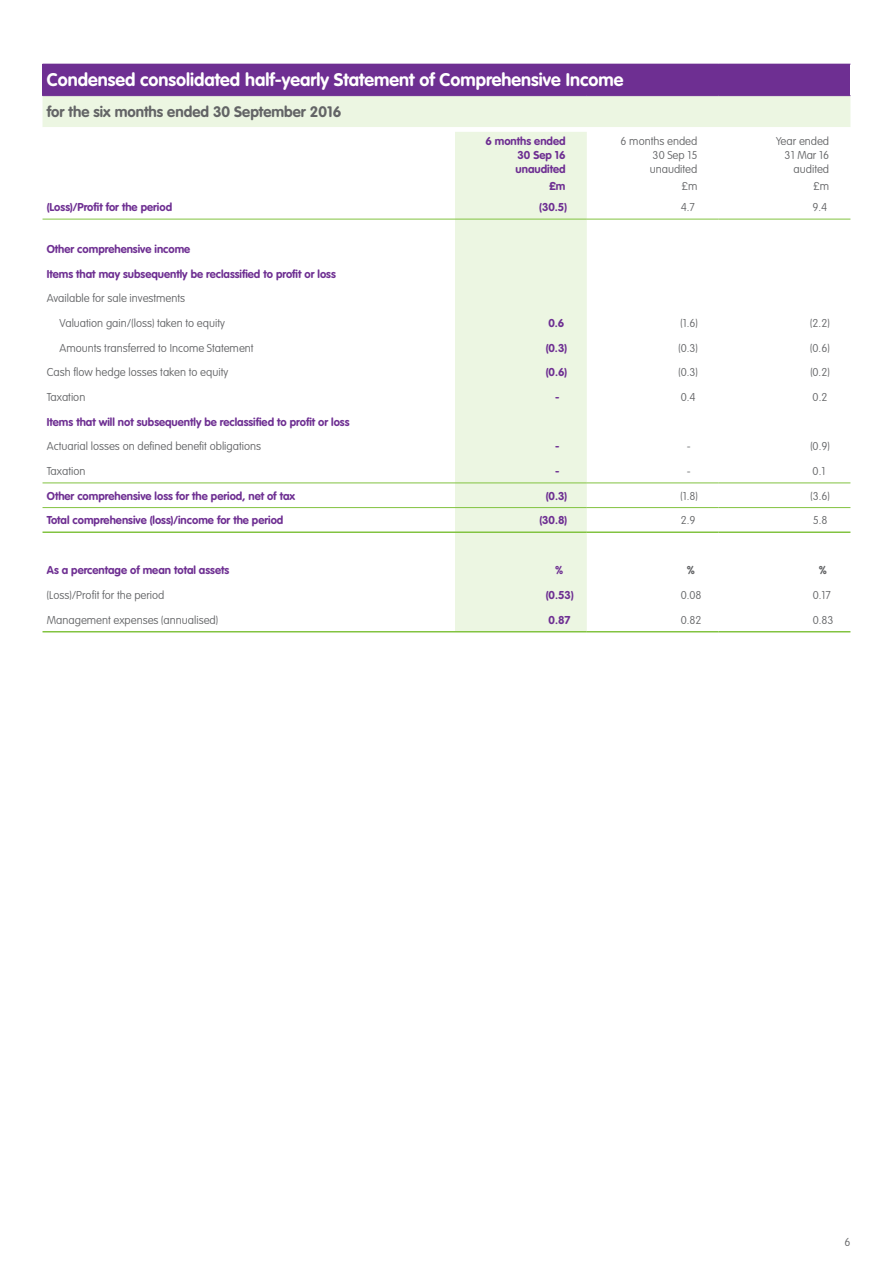
<style>
.page{position:relative;width:893px;height:1263px;background:#fff}
.page>*{position:absolute;margin:0;border:0;box-sizing:border-box;transform-origin:0 0}
.t1{font:700 18px "VAG Rounded Std";color:#fff}
.t2{font:700 15px "VAG Rounded Std";color:#636466}
.t3{font:100 11.25px/14.2px "VAG Rounded Std";color:#636466;text-align:justify}
.t4{font:700 11.25px/14.2px "VAG Rounded Std";color:#6e2f92;text-align:justify}
.t5{font:700 11.25px "VAG Rounded Std";color:#636466}
</style>
<div class="page">
<div style="left:43px;top:64px;width:807px;height:32px;background:#6e2f92"></div>
<div style="left:43px;top:96px;width:807px;height:31px;background:#ecf6e2"></div>
<svg style="left:43px;top:508px;width:807px;height:123px"></svg>
<svg style="left:43px;top:132px;width:676px;height:375px"></svg>
<svg style="left:719px;top:218px;width:131px;height:266px"></svg>
<hr style="left:43px;top:631px;width:412px;height:1px;background:#82c341">
<hr style="left:455px;top:631px;width:132px;height:1px;background:#82c341">
<hr style="left:587px;top:631px;width:132px;height:1px;background:#82c341">
<hr style="left:719px;top:631px;width:131px;height:1px;background:#82c341">
<hr style="left:43px;top:531px;width:412px;height:2px;background:#82c341">
<hr style="left:455px;top:531px;width:132px;height:2px;background:#82c341">
<hr style="left:587px;top:531px;width:132px;height:2px;background:#82c341">
<hr style="left:719px;top:531px;width:131px;height:2px;background:#82c341">
<hr style="left:43px;top:219px;width:412px;height:1px;background:#82c341">
<hr style="left:455px;top:219px;width:132px;height:1px;background:#82c341">
<hr style="left:587px;top:219px;width:132px;height:1px;background:#82c341">
<hr style="left:719px;top:219px;width:131px;height:1px;background:#82c341">
<hr style="left:43px;top:482px;width:412px;height:1px;background:#82c341">
<hr style="left:455px;top:482px;width:132px;height:1px;background:#82c341">
<hr style="left:587px;top:482px;width:132px;height:1px;background:#82c341">
<hr style="left:719px;top:482px;width:131px;height:1px;background:#82c341">
<hr style="left:43px;top:507px;width:412px;height:1px;background:#82c341">
<hr style="left:455px;top:507px;width:132px;height:1px;background:#82c341">
<hr style="left:587px;top:507px;width:132px;height:1px;background:#82c341">
<hr style="left:719px;top:507px;width:131px;height:1px;background:#82c341">
<h1 class="t1" style="left:47px;top:69px;width:578px">Condensed consolidated half-yearly Statement of Comprehensive Income</h1>
<h2 class="t2" style="left:47px;top:103px;width:296px">for the six months ended 30 September 2016</h2>
<p class="t4" style="left:516px;top:134px;width:52px;text-indent:-30px">6 months ended 30 Sep 16 unaudited</p>
<p class="t3" style="left:650px;top:134px;width:49px;text-indent:-29px">6 months ended 30 Sep 15 unaudited</p>
<p class="t3" style="left:776px;top:134px;width:55px;text-align:right">Year ended<br>31 Mar 16 audited</p>
<p class="t4" style="left:549px;top:180px;width:18px">£m</p>
<p class="t3" style="left:681px;top:180px;width:18px">£m</p>
<p class="t3" style="left:813px;top:180px;width:18px">£m</p>
<p class="t4" style="left:47px;top:200px;width:127px">(Loss)/Profit for the period</p>
<p class="t4" style="left:539px;top:200px;width:29px">(30.5)</p>
<p class="t3" style="left:681px;top:200px;width:16px">4.7</p>
<p class="t3" style="left:813px;top:200px;width:16px">9.4</p>
<p class="t4" style="left:47px;top:237px;width:291px;line-height:24.6px">Other comprehensive income<br>Items that may subsequently be reclassified to profit or loss</p>
<p class="t3" style="left:60px;top:286px;width:167px;line-height:24.6px;text-indent:-13px">Available for sale investments<br>Valuation gain/(loss) taken to equity</p>
<p class="t4" style="left:548px;top:316px;width:17px">0.6</p>
<p class="t3" style="left:680px;top:316px;width:19px">(1.6)</p>
<p class="t3" style="left:810px;top:316px;width:21px">(2.2)</p>
<p class="t3" style="left:60px;top:341px;width:195px">Amounts transferred to Income Statement</p>
<p class="t4" style="left:546px;top:341px;width:23px">(0.3)</p>
<p class="t3" style="left:678px;top:341px;width:21px">(0.3)</p>
<p class="t3" style="left:810px;top:341px;width:21px">(0.6)</p>
<p class="t3" style="left:47px;top:366px;width:183px">Cash flow hedge losses taken to equity</p>
<p class="t4" style="left:546px;top:366px;width:23px">(0.6)</p>
<p class="t3" style="left:678px;top:366px;width:21px">(0.3)</p>
<p class="t3" style="left:810px;top:366px;width:21px">(0.2)</p>
<p class="t3" style="left:47px;top:390px;width:40px">Taxation</p>
<p class="t4" style="left:555px;top:390px;width:6px">-</p>
<p class="t3" style="left:681px;top:390px;width:16px">0.4</p>
<p class="t3" style="left:813px;top:390px;width:16px">0.2</p>
<p class="t4" style="left:47px;top:415px;width:304px">Items that will not subsequently be reclassified to profit or loss</p>
<p class="t3" style="left:47px;top:440px;width:216px">Actuarial losses on defined benefit obligations</p>
<p class="t4" style="left:555px;top:440px;width:6px">-</p>
<p class="t3" style="left:687px;top:440px;width:5px">-</p>
<p class="t3" style="left:810px;top:440px;width:21px">(0.9)</p>
<p class="t3" style="left:47px;top:464px;width:40px">Taxation</p>
<p class="t4" style="left:555px;top:464px;width:6px">-</p>
<p class="t3" style="left:687px;top:464px;width:5px">-</p>
<p class="t3" style="left:813px;top:464px;width:14px">0.1</p>
<p class="t4" style="left:47px;top:489px;width:250px">Other comprehensive loss for the period, net of tax</p>
<p class="t4" style="left:546px;top:489px;width:23px">(0.3)</p>
<p class="t3" style="left:681px;top:489px;width:19px">(1.8)</p>
<p class="t3" style="left:810px;top:489px;width:21px">(3.6)</p>
<p class="t4" style="left:47px;top:514px;width:238px">Total comprehensive (loss)/income for the period</p>
<p class="t4" style="left:539px;top:514px;width:29px">(30.8)</p>
<p class="t3" style="left:681px;top:514px;width:16px">2.9</p>
<p class="t3" style="left:813px;top:514px;width:16px">5.8</p>
<p class="t4" style="left:47px;top:564px;width:184px">As a percentage of mean total assets</p>
<p class="t4" style="left:555px;top:564px;width:10px">%</p>
<p class="t5" style="left:687px;top:564px;width:10px">%</p>
<p class="t5" style="left:819px;top:564px;width:10px">%</p>
<p class="t3" style="left:47px;top:588px;width:119px">(Loss)/Profit for the period</p>
<p class="t4" style="left:546px;top:588px;width:29px">(0.53)</p>
<p class="t3" style="left:681px;top:588px;width:22px">0.08</p>
<p class="t3" style="left:813px;top:588px;width:20px">0.17</p>
<p class="t3" style="left:47px;top:613px;width:173px">Management expenses (annualised)</p>
<p class="t4" style="left:549px;top:613px;width:23px">0.87</p>
<p class="t3" style="left:681px;top:613px;width:22px">0.82</p>
<p class="t3" style="left:813px;top:613px;width:22px">0.83</p>
<p class="t3" style="left:844px;top:1235px;width:8px">6</p>
</div>
